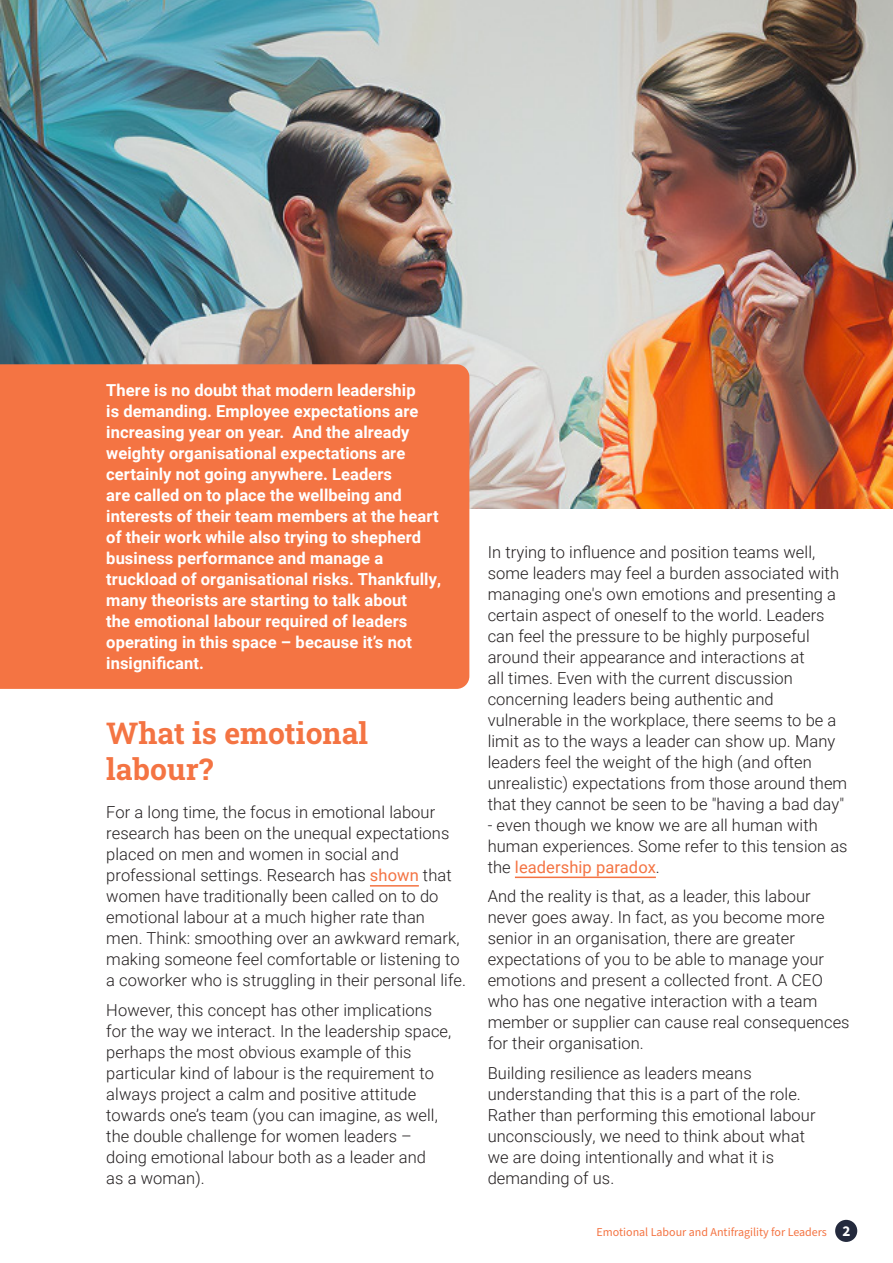
<style>
.page{position:relative;width:893px;height:1263px;background:#fff}
.page>*{position:absolute;margin:0;border:0;box-sizing:border-box;transform-origin:0 0}
.t1{font:700 30px/36px "Roboto Slab";color:#f47443}
.t2{font:300 16.5px/21px "Roboto";letter-spacing:.005em;color:#231f20}
.t3{font:700 16.5px/21px "Roboto";letter-spacing:.005em;color:#fff}
.t4{font:12px "Source Sans Pro";color:#f47443}
.s1{font-weight:400;color:#f47443}
.s2{font-weight:700;font-size:15px;color:#fff}
</style>
<div class="page">
<img style="left:0;top:0;width:893px;height:509px">
<div style="left:0;top:364px;width:469px;height:325px;background:#f47443"></div>
<hr style="left:370px;top:885px;width:49px;height:1px;background:#f47443">
<hr style="left:515px;top:876px;width:141px;height:2px;background:#f47443">
<div style="left:835px;top:1220px;width:22px;height:22px;background:#242a3d;border-radius:50%"></div>
<p class="t3" style="left:106px;top:379px;width:336px">There is no doubt that modern leadership<br>is demanding. Employee expectations are increasing year on year. And the already weighty organisational expectations are certainly not going anywhere. Leaders<br>are called on to place the wellbeing and interests of their team members at the heart of their work while also trying to shepherd business performance and manage a truckload of organisational risks. Thankfully, many theorists are starting to talk about<br>the emotional labour required of leaders operating in this space – because it’s not insignificant.</p>
<h1 class="t1" style="left:106px;top:715px;width:263px">What is emotional labour?</h1>
<p class="t2" style="left:106px;top:801px;width:361px">For a long time, the focus in emotional labour research has been on the unequal expectations placed on men and women in social and professional settings. Research has <span class="s1">shown</span> that women have traditionally been called on to do emotional labour at a much higher rate than<br>men. Think: smoothing over an awkward remark, making someone feel comfortable or listening to a coworker who is struggling in their personal life.</p>
<p class="t2" style="left:106px;top:999px;width:347px">However, this concept has other implications for the way we interact. In the leadership space, perhaps the most obvious example of this particular kind of labour is the requirement to always project a calm and positive attitude towards one’s team (you can imagine, as well, the double challenge for women leaders – doing emotional labour both as a leader and<br>as a woman).</p>
<p class="t2" style="left:488px;top:541px;width:361px">In trying to influence and position teams well, some leaders may feel a burden associated with managing one's own emotions and presenting a certain aspect of oneself to the world. Leaders can feel the pressure to be highly purposeful around their appearance and interactions at<br>all times. Even with the current discussion concerning leaders being authentic and vulnerable in the workplace, there seems to be a limit as to the ways a leader can show up. Many leaders feel the weight of the high (and often unrealistic) expectations from those around them that they cannot be seen to be "having a bad day"</p>
<p class="t2" style="left:488px;top:814px;width:361px">- even though we know we are all human with human experiences. Some refer to this tension as the <span class="s1">leadership paradox</span>.</p>
<p class="t2" style="left:488px;top:885px;width:363px">And the reality is that, as a leader, this labour never goes away. In fact, as you become more senior in an organisation, there are greater expectations of you to be able to manage your emotions and present a collected front. A CEO who has one negative interaction with a team member or supplier can cause real consequences for their organisation.</p>
<p class="t2" style="left:488px;top:1062px;width:329px">Building resilience as leaders means understanding that this is a part of the role.<br>Rather than performing this emotional labour unconsciously, we need to think about what we are doing intentionally and what it is demanding of us.</p>
<p class="t4" style="left:597px;top:1224px;width:255px">Emotional Labour and Antifragility for Leaders <span class="s2">2</span></p>
</div>
